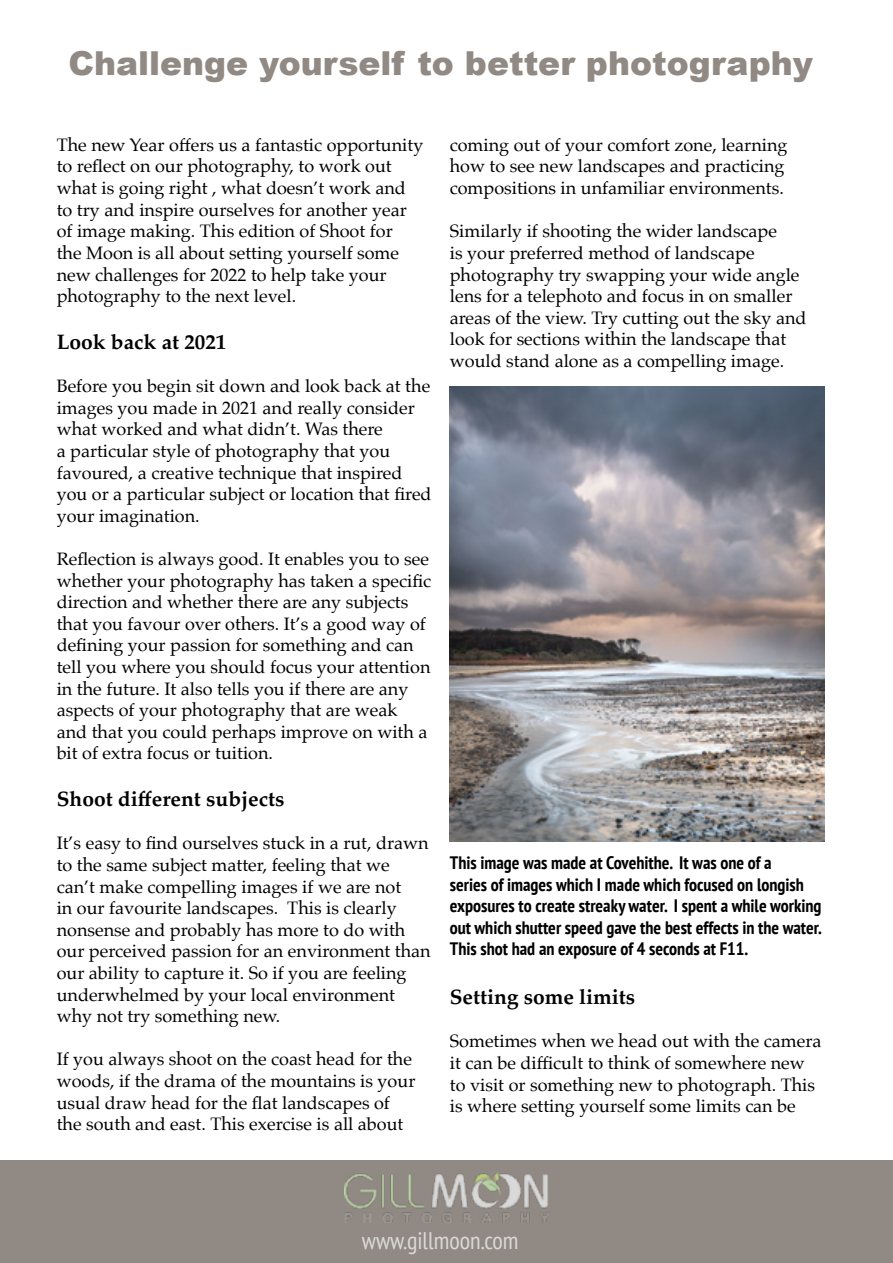
<style>
.page{position:relative;width:893px;height:1263px;background:#fff}
.page>*{position:absolute;margin:0;border:0;box-sizing:border-box;transform-origin:0 0}
.t1{font:900 33px "Arial";color:#918a84}
.t2{font:condensed 24px "PT Sans";color:#dadada}
.t3{font:700 21px "Palatino";color:#000}
.t4{font:18px/21.6px "Palatino";color:#000}
.t5{font:700 condensed 18px/21.6px "PT Sans";color:#000}
</style>
<div class="page">
<div style="left:0;top:1161px;width:893px;height:102px;background:#918a84"></div>
<img style="left:345px;top:1173px;width:203px;height:49px">
<img style="left:450px;top:387px;width:375px;height:454px">
<h1 class="t1" style="left:69px;top:39px;width:746px">Challenge yourself to better photography</h1>
<p class="t4" style="left:57px;top:134px;width:368px">The new Year offers us a fantastic opportunity to reflect on our photography, to work out what is going right , what doesn’t work and to try and inspire ourselves for another year of image making. This edition of Shoot for<br>the Moon is all about setting yourself some new challenges for 2022 to help take your photography to the next level.</p>
<p class="t3" style="left:57px;top:324px;width:171px">Look back at 2021</p>
<p class="t4" style="left:57px;top:375px;width:376px">Before you begin sit down and look back at the images you made in 2021 and really consider what worked and what didn’t. Was there<br>a particular style of photography that you favoured, a creative technique that inspired you or a particular subject or location that fired your imagination.</p>
<p class="t4" style="left:57px;top:548px;width:376px">Reflection is always good. It enables you to see whether your photography has taken a specific direction and whether there are any subjects that you favour over others. It’s a good way of defining your passion for something and can tell you where you should focus your attention in the future. It also tells you if there are any aspects of your photography that are weak and that you could perhaps improve on with a bit of extra focus or tuition.</p>
<p class="t3" style="left:57px;top:781px;width:229px">Shoot different subjects</p>
<p class="t4" style="left:57px;top:832px;width:375px">It’s easy to find ourselves stuck in a rut, drawn to the same subject matter, feeling that we can’t make compelling images if we are not<br>in our favourite landscapes. This is clearly nonsense and probably has more to do with our perceived passion for an environment than our ability to capture it. So if you are feeling underwhelmed by your local environment why not try something new.</p>
<p class="t4" style="left:57px;top:1048px;width:360px">If you always shoot on the coast head for the woods, if the drama of the mountains is your usual draw head for the flat landscapes of the south and east. This exercise is all about</p>
<p class="t4" style="left:450px;top:134px;width:339px">coming out of your comfort zone, learning how to see new landscapes and practicing compositions in unfamiliar environments.</p>
<p class="t4" style="left:450px;top:220px;width:358px">Similarly if shooting the wider landscape<br>is your preferred method of landscape photography try swapping your wide angle lens for a telephoto and focus in on smaller areas of the view. Try cutting out the sky and look for sections within the landscape that would stand alone as a compelling image.</p>
<p class="t5" style="left:450px;top:851px;width:373px">This image was made at Covehithe. It was one of a<br>series of images which I made which focused on longish exposures to create streaky water. I spent a while working out which shutter speed gave the best effects in the water.<br>This shot had an exposure of 4 seconds at F11.</p>
<p class="t3" style="left:450px;top:979px;width:187px">Setting some limits</p>
<p class="t4" style="left:450px;top:1030px;width:373px">Sometimes when we head out with the camera it can be difficult to think of somewhere new to visit or something new to photograph. This is where setting yourself some limits can be</p>
<h2 class="t2" style="left:362px;top:1225px;width:158px">www.gillmoon.com</h2>
</div>
